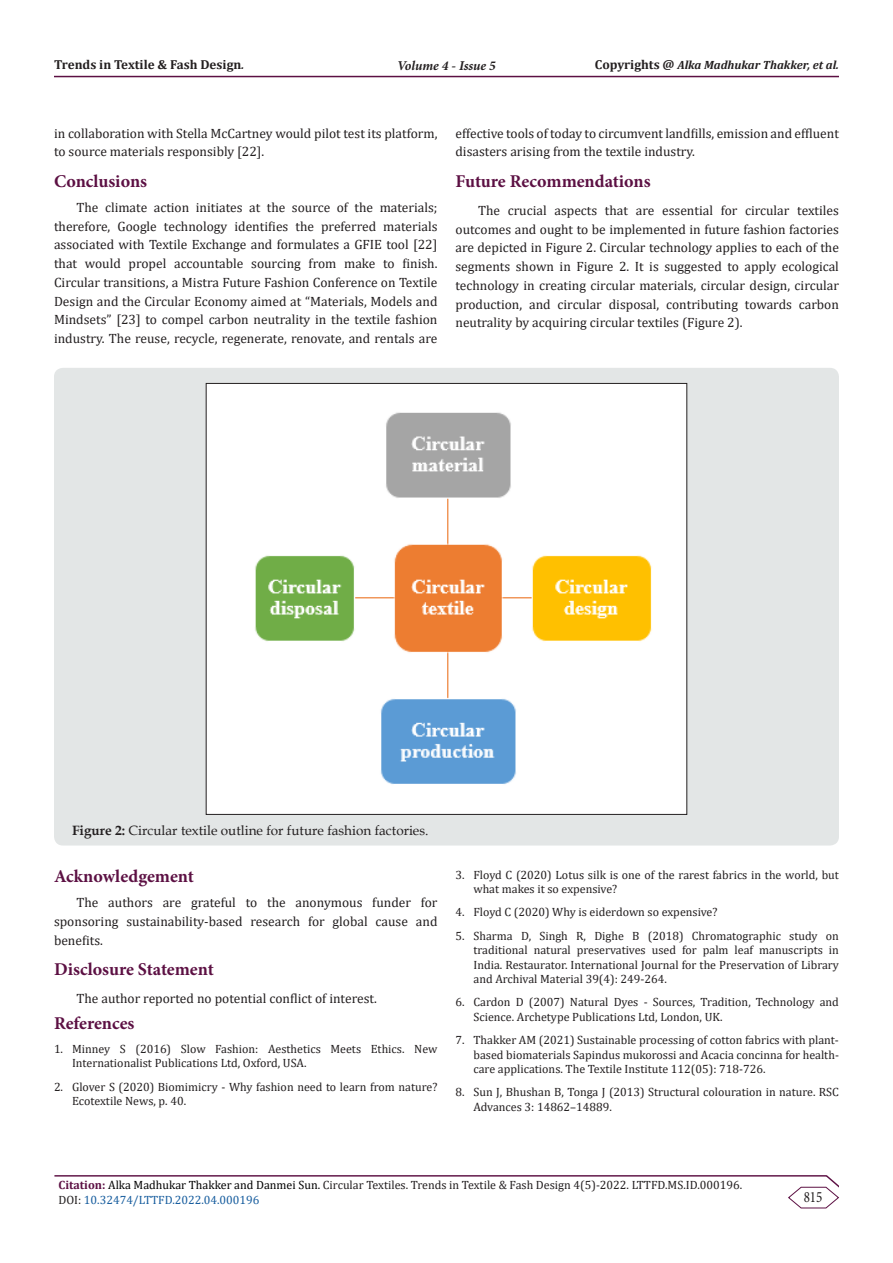
<style>
.page{position:relative;width:893px;height:1263px;background:#fff}
.page>*{position:absolute;margin:0;border:0;box-sizing:border-box;transform-origin:0 0}
.t1{font:700 18px "Minion Pro";color:#5c1043}
.t2{font:15.75px "Minion Pro";color:#231f20;scale:.83 1}
.t3{font:13.5px/18.8px "Cambria";color:#231f20;text-align:justify}
.t4{font:13.5px "Book Antiqua";color:#231f20}
.t5{font:italic 700 13.5px "Minion Pro";letter-spacing:-.005em;color:#231f20}
.t6{font:700 13.05px "Cambria";color:#231f20}
.t7{font:12px/14.4px "Cambria";color:#231f20}
.t8{font:italic 700 12px "Cambria";color:#231f20}
.t9{font:12px "Cambria";color:#175d9e}
.s1{font-style:italic;font-size:12px}
.s2{font-style:normal;font-size:13.05px}
.s3{font-weight:700}
.s4{font-weight:700;color:#5c1043}
.s5{color:#000}
.s6{color:#231f20}
</style>
<div class="page">
<hr style="left:54px;top:1175px;width:773px;height:1px;background:#5c1043">
<hr style="left:54px;top:76px;width:785px;height:1px;background:#5c1043">
<svg style="left:787px;top:1175px;width:52px;height:34px"></svg>
<div style="left:54px;top:368px;width:785px;height:477px;background:#e3e6e6;border-radius:9px"></div>
<img style="left:208px;top:385px;width:477px;height:428px">
<p class="t6" style="left:54px;top:55px;width:192px">Trends in Textile &amp; Fash Design<span class="s1">.</span></p>
<p class="t5" style="left:397px;top:56px;width:100px">Volume 4 - Issue 5</p>
<p class="t8" style="left:595px;top:57px;width:246px"><span class="s2">Copyrights @</span> Alka Madhukar Thakker, et al.</p>
<p class="t3" style="left:54px;top:124px;width:385px">in collaboration with Stella McCartney would pilot test its platform, to source materials responsibly [22].</p>
<p class="t1" style="left:54px;top:169px;width:95px">Conclusions</p>
<p class="t3" style="left:54px;top:198px;width:385px;text-indent:22px">The climate action initiates at the source of the materials; therefore, Google technology identifies the preferred materials associated with Textile Exchange and formulates a GFIE tool [22] that would propel accountable sourcing from make to finish.<br>Circular transitions, a Mistra Future Fashion Conference on Textile Design and the Circular Economy aimed at “Materials, Models and Mindsets” [23] to compel carbon neutrality in the textile fashion industry. The reuse, recycle, regenerate, renovate, and rentals are</p>
<p class="t3" style="left:455px;top:124px;width:385px">effective tools of today to circumvent landfills, emission and effluent disasters arising from the textile industry.</p>
<p class="t1" style="left:455px;top:169px;width:197px">Future Recommendations</p>
<p class="t3" style="left:455px;top:201px;width:385px;text-indent:22px">The crucial aspects that are essential for circular textiles outcomes and ought to be implemented in future fashion factories are depicted in Figure 2. Circular technology applies to each of the segments shown in Figure 2. It is suggested to apply ecological technology in creating circular materials, circular design, circular production, and circular disposal, contributing towards carbon neutrality by acquiring circular textiles (Figure 2).</p>
<p class="t4" style="left:72px;top:821px;width:358px"><span class="s3">Figure 2:</span> Circular textile outline for future fashion factories.</p>
<p class="t1" style="left:54px;top:864px;width:142px">Acknowledgement</p>
<p class="t3" style="left:54px;top:893px;width:385px;text-indent:22px">The authors are grateful to the anonymous funder for sponsoring sustainability-based research for global cause and benefits.</p>
<p class="t1" style="left:54px;top:957px;width:161px">Disclosure Statement</p>
<p class="t3" style="left:76px;top:989px;width:302px">The author reported no potential conflict of interest.</p>
<p class="t1" style="left:54px;top:1011px;width:82px">References</p>
<p class="t7" style="left:72px;top:1041px;width:367px;text-indent:-18px">1. Minney S (2016) Slow Fashion: Aesthetics Meets Ethics. New<br>Internationalist Publications Ltd, Oxford, USA.</p>
<p class="t7" style="left:72px;top:1079px;width:367px;text-indent:-18px">2. Glover S (2020) Biomimicry - Why fashion need to learn from nature?<br>Ecotextile News, p. 40.</p>
<p class="t7" style="left:473px;top:867px;width:367px;text-indent:-18px">3. Floyd C (2020) Lotus silk is one of the rarest fabrics in the world, but what makes it so expensive?</p>
<p class="t7" style="left:455px;top:905px;width:264px">4. Floyd C (2020) Why is eiderdown so expensive?</p>
<p class="t7" style="left:473px;top:928px;width:367px;text-align:justify;text-indent:-18px">5. Sharma D, Singh R, Dighe B (2018) Chromatographic study on traditional natural preservatives used for palm leaf manuscripts in India. Restaurator. International Journal for the Preservation of Library and Archival Material 39(4): 249-264.</p>
<p class="t7" style="left:473px;top:995px;width:367px;text-indent:-18px">6. Cardon D (2007) Natural Dyes - Sources, Tradition, Technology and<br>Science. Archetype Publications Ltd, London, UK.</p>
<p class="t7" style="left:473px;top:1033px;width:367px;text-align:justify;text-indent:-18px">7. Thakker AM (2021) Sustainable processing of cotton fabrics with plant&shy;based biomaterials Sapindus mukorossi and Acacia concinna for health&shy;care applications. The Textile Institute 112(05): 718-726.</p>
<p class="t7" style="left:473px;top:1085px;width:367px;text-indent:-18px">8. Sun J, Bhushan B, Tonga J (2013) Structural colouration in nature. RSC<br>Advances 3: 14862–14889.</p>
<p class="t7" style="left:58px;top:1177px;width:685px"><span class="s4">Citation:</span> <span class="s5">Alka Madhukar Thakker and Danmei Sun.</span> Circular Textiles. Trends in Textile &amp; Fash Design 4(5)-2022. LTTFD.MS.ID.000196.</p>
<p class="t9" style="left:58px;top:1193px;width:202px"><span class="s6">DOI:</span> 10.32474/LTTFD.2022.04.000196</p>
<p class="t2" style="left:804px;top:1186px;width:24px">815</p>
</div>
